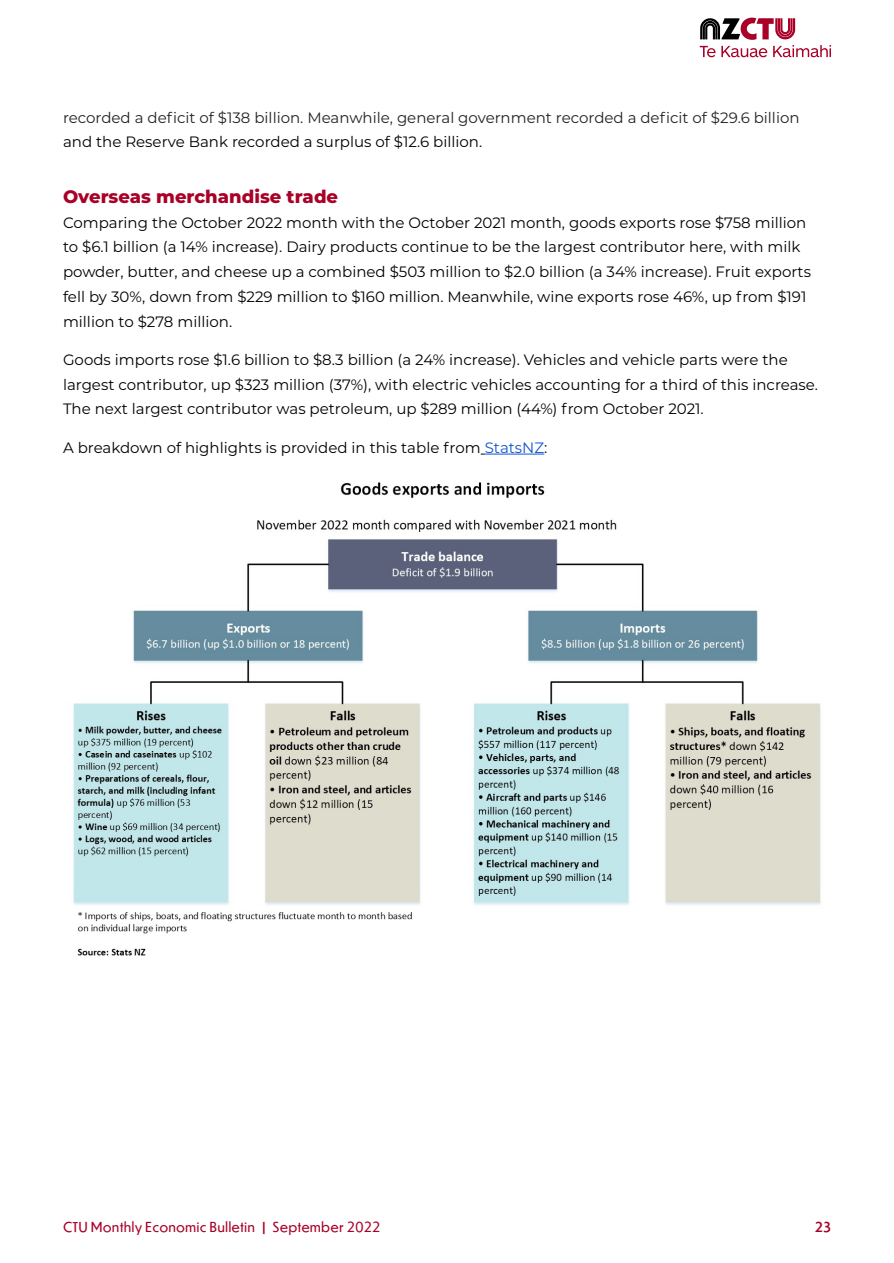
<style>
.page{position:relative;width:894px;height:1263px;background:#fff}
.page>*{position:absolute;margin:0;border:0;box-sizing:border-box;transform-origin:0 0}
.t1{font:800 18px "Montserrat";color:#a90027}
.t2{font:15px/24.8px "Montserrat";color:#000}
.t3{font:15px "Montserrat";color:#222}
.t4{font:13.5px "Dunbar Text";letter-spacing:.01em;color:#a90027}
.t5{font:500 13.5px "Dunbar Text";color:#a90027}
.s1{color:#15c}
.s2{font-weight:800}
</style>
<div class="page">
<svg style="left:700px;top:18px;width:131px;height:39px"></svg>
<hr style="left:485px;top:454px;width:59px;height:1px;background:#15c">
<img style="left:73px;top:482px;width:748px;height:474px">
<p class="t3" style="left:63px;top:107px;width:738px">recorded a deficit of $138 billion. Meanwhile, general government recorded a deficit of $29.6 billion</p>
<p class="t2" style="left:63px;top:129px;width:421px">and the Reserve Bank recorded a surplus of $12.6 billion.</p>
<p class="t1" style="left:63px;top:183px;width:277px">Overseas merchandise trade</p>
<p class="t2" style="left:63px;top:209px;width:750px">Comparing the October 2022 month with the October 2021 month, goods exports rose $758 million to $6.1 billion (a 14% increase). Dairy products continue to be the largest contributor here, with milk powder, butter, and cheese up a combined $503 million to $2.0 billion (a 34% increase). Fruit exports fell by 30%, down from $229 million to $160 million. Meanwhile, wine exports rose 46%, up from $191 million to $278 million.</p>
<p class="t2" style="left:63px;top:347px;width:757px">Goods imports rose $1.6 billion to $8.3 billion (a 24% increase). Vehicles and vehicle parts were the largest contributor, up $323 million (37%), with electric vehicles accounting for a third of this increase.<br>The next largest contributor was petroleum, up $289 million (44%) from October 2021.</p>
<p class="t2" style="left:63px;top:434px;width:486px">A breakdown of highlights is provided in this table from <span class="s1">StatsNZ</span>:</p>
<p class="t4" style="left:63px;top:1217px;width:319px">CTU Monthly Economic Bulletin <span class="s2">|</span> September 2022</p>
<p class="t5" style="left:815px;top:1217px;width:18px">23</p>
</div>
